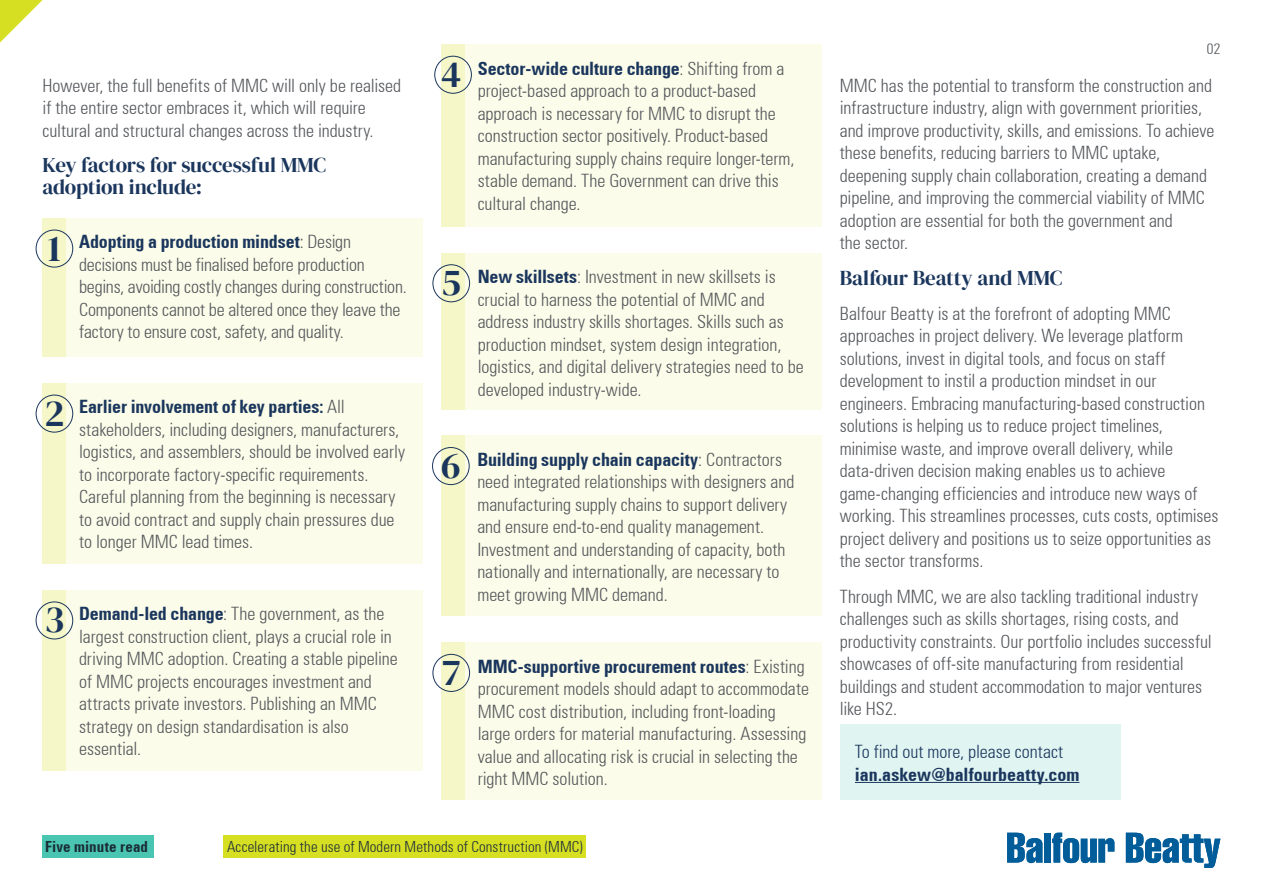
<style>
.page{position:relative;width:1263px;height:893px;background:#fff}
.page>*{position:absolute;margin:0;border:0;box-sizing:border-box;transform-origin:0 0}
.t1{font:37.5px "DM Serif Display";color:#1b365d}
.t2{font:21px/22.5px "DM Serif Display";letter-spacing:-.01em;color:#1b365d}
.t3{font:300 condensed 18px/22.5px "Univers";color:#53565a}
.t4{font:300 condensed 18px "Univers";color:#1b365d}
.t5{font:700 condensed 18px "Univers";color:#1b365d}
.t6{font:300 condensed 15px "Univers";letter-spacing:.01em;color:#1b2d37}
.t7{font:700 condensed 15px "Univers";letter-spacing:.01em;color:#1b2d37}
.t8{font:300 condensed 15px "Univers";color:#53565a}
.s1{font-weight:700;color:#1b365d}
</style>
<div class="page">
<div style="left:42px;top:836px;width:111px;height:22px;background:#49c5b1"></div>
<div style="left:224px;top:836px;width:362px;height:22px;background:#d7df23"></div>
<svg style="left:0;top:0;width:43px;height:43px"></svg>
<div style="left:66px;top:218px;width:357px;height:139px;background:#fbfce9"></div>
<div style="left:66px;top:590px;width:357px;height:181px;background:#fbfce9"></div>
<div style="left:66px;top:383px;width:357px;height:181px;background:#fbfce9"></div>
<div style="left:465px;top:45px;width:357px;height:182px;background:#fbfce9"></div>
<div style="left:465px;top:253px;width:357px;height:156px;background:#fbfce9"></div>
<div style="left:465px;top:436px;width:356px;height:180px;background:#fbfce9"></div>
<div style="left:465px;top:642px;width:357px;height:158px;background:#fbfce9"></div>
<div style="left:43px;top:218px;width:23px;height:139px;background:#f5f7c8"></div>
<div style="left:43px;top:383px;width:23px;height:181px;background:#f5f7c8"></div>
<div style="left:43px;top:590px;width:23px;height:181px;background:#f5f7c8"></div>
<div style="left:441px;top:253px;width:24px;height:156px;background:#f5f7c8"></div>
<div style="left:441px;top:436px;width:24px;height:180px;background:#f5f7c8"></div>
<div style="left:441px;top:44px;width:24px;height:183px;background:#f5f7c8"></div>
<div style="left:441px;top:642px;width:24px;height:158px;background:#f5f7c8"></div>
<div style="left:432px;top:264px;width:38px;height:38px;border:1px solid #1b365d;border-radius:50%"></div>
<div style="left:432px;top:447px;width:38px;height:38px;border:1px solid #1b365d;border-radius:50%"></div>
<div style="left:432px;top:654px;width:38px;height:38px;border:1px solid #1b365d;border-radius:50%"></div>
<div style="left:434px;top:56px;width:38px;height:38px;border:1px solid #1b365d;border-radius:50%"></div>
<div style="left:36px;top:230px;width:37px;height:37px;border:1px solid #1b365d;border-radius:50%"></div>
<div style="left:36px;top:601px;width:37px;height:38px;border:1px solid #1b365d;border-radius:50%"></div>
<div style="left:36px;top:395px;width:37px;height:37px;border:1px solid #1b365d;border-radius:50%"></div>
<div style="left:840px;top:725px;width:281px;height:75px;background:#e0f5f2"></div>
<hr style="left:855px;top:782px;width:224px;height:1px;background:#1b365d">
<svg style="left:1007px;top:833px;width:36px;height:30px"></svg>
<div style="left:1044px;top:833px;width:7px;height:29px;background:#005d99"></div>
<svg style="left:1052px;top:833px;width:62px;height:30px"></svg>
<svg style="left:1126px;top:833px;width:94px;height:35px"></svg>
<p class="t3" style="left:43px;top:75px;width:360px">However, the full benefits of MMC will only be realised if the entire sector embraces it, which will require cultural and structural changes across the industry.</p>
<p class="t2" style="left:43px;top:156px;width:285px">Key factors for successful MMC adoption include:</p>
<p class="t3" style="left:79px;top:232px;width:329px"><span class="s1">Adopting a production mindset</span>: Design decisions must be finalised before production begins, avoiding costly changes during construction.<br>Components cannot be altered once they leave the factory to ensure cost, safety, and quality.</p>
<h1 class="t1" style="left:48px;top:234px;width:15px">1</h1>
<h1 class="t1" style="left:44px;top:399px;width:21px">2</h1>
<p class="t3" style="left:79px;top:397px;width:328px"><span class="s1">Earlier involvement of key parties:</span> All stakeholders, including designers, manufacturers, logistics, and assemblers, should be involved early to incorporate factory-specific requirements.<br>Careful planning from the beginning is necessary to avoid contract and supply chain pressures due to longer MMC lead times.</p>
<h1 class="t1" style="left:44px;top:606px;width:21px">3</h1>
<p class="t3" style="left:79px;top:604px;width:320px"><span class="s1">Demand-led change</span>: The government, as the largest construction client, plays a crucial role in driving MMC adoption. Creating a stable pipeline of MMC projects encourages investment and attracts private investors. Publishing an MMC strategy on design standardisation is also essential.</p>
<h1 class="t1" style="left:441px;top:60px;width:22px">4</h1>
<p class="t3" style="left:478px;top:58px;width:318px"><span class="s1">Sector-wide culture change</span>: Shifting from a project-based approach to a product-based approach is necessary for MMC to disrupt the construction sector positively. Product-based manufacturing supply chains require longer-term, stable demand. The Government can drive this cultural change.</p>
<h1 class="t1" style="left:441px;top:269px;width:21px">5</h1>
<p class="t3" style="left:478px;top:267px;width:328px"><span class="s1">New skillsets</span>: Investment in new skillsets is crucial to harness the potential of MMC and address industry skills shortages. Skills such as production mindset, system design integration, logistics, and digital delivery strategies need to be developed industry-wide.</p>
<h1 class="t1" style="left:441px;top:451px;width:21px">6</h1>
<p class="t3" style="left:477px;top:449px;width:319px"><span class="s1">Building supply chain capacity</span>: Contractors need integrated relationships with designers and manufacturing supply chains to support delivery and ensure end-to-end quality management.<br>Investment and understanding of capacity, both nationally and internationally, are necessary to meet growing MMC demand.</p>
<h1 class="t1" style="left:442px;top:658px;width:20px">7</h1>
<p class="t3" style="left:478px;top:656px;width:333px"><span class="s1">MMC-supportive procurement routes</span>: Existing procurement models should adapt to accommodate MMC cost distribution, including front-loading large orders for material manufacturing. Assessing value and allocating risk is crucial in selecting the right MMC solution.</p>
<p class="t7" style="left:45px;top:838px;width:104px">Five minute read</p>
<p class="t6" style="left:227px;top:841px;width:357px">Accelerating the use of Modern Methods of Construction (MMC)</p>
<p class="t8" style="left:1207px;top:42px;width:15px">02</p>
<p class="t3" style="left:840px;top:75px;width:376px">MMC has the potential to transform the construction and infrastructure industry, align with government priorities, and improve productivity, skills, and emissions. To achieve these benefits, reducing barriers to MMC uptake, deepening supply chain collaboration, creating a demand pipeline, and improving the commercial viability of MMC adoption are essential for both the government and<br>the sector.</p>
<p class="t2" style="left:840px;top:268px;width:224px">Balfour Beatty and MMC</p>
<p class="t3" style="left:840px;top:303px;width:380px">Balfour Beatty is at the forefront of adopting MMC approaches in project delivery. We leverage platform solutions, invest in digital tools, and focus on staff development to instil a production mindset in our engineers. Embracing manufacturing-based construction solutions is helping us to reduce project timelines, minimise waste, and improve overall delivery, while data-driven decision making enables us to achieve game-changing efficiencies and introduce new ways of working. This streamlines processes, cuts costs, optimises project delivery and positions us to seize opportunities as the sector transforms.</p>
<p class="t3" style="left:840px;top:586px;width:374px">Through MMC, we are also tackling traditional industry challenges such as skills shortages, rising costs, and productivity constraints. Our portfolio includes successful showcases of off-site manufacturing from residential buildings and student accommodation to major ventures like HS2.</p>
<p class="t4" style="left:855px;top:744px;width:210px">To find out more, please contact</p>
<p class="t5" style="left:855px;top:767px;width:226px">ian.askew@balfourbeatty.com</p>
</div>
